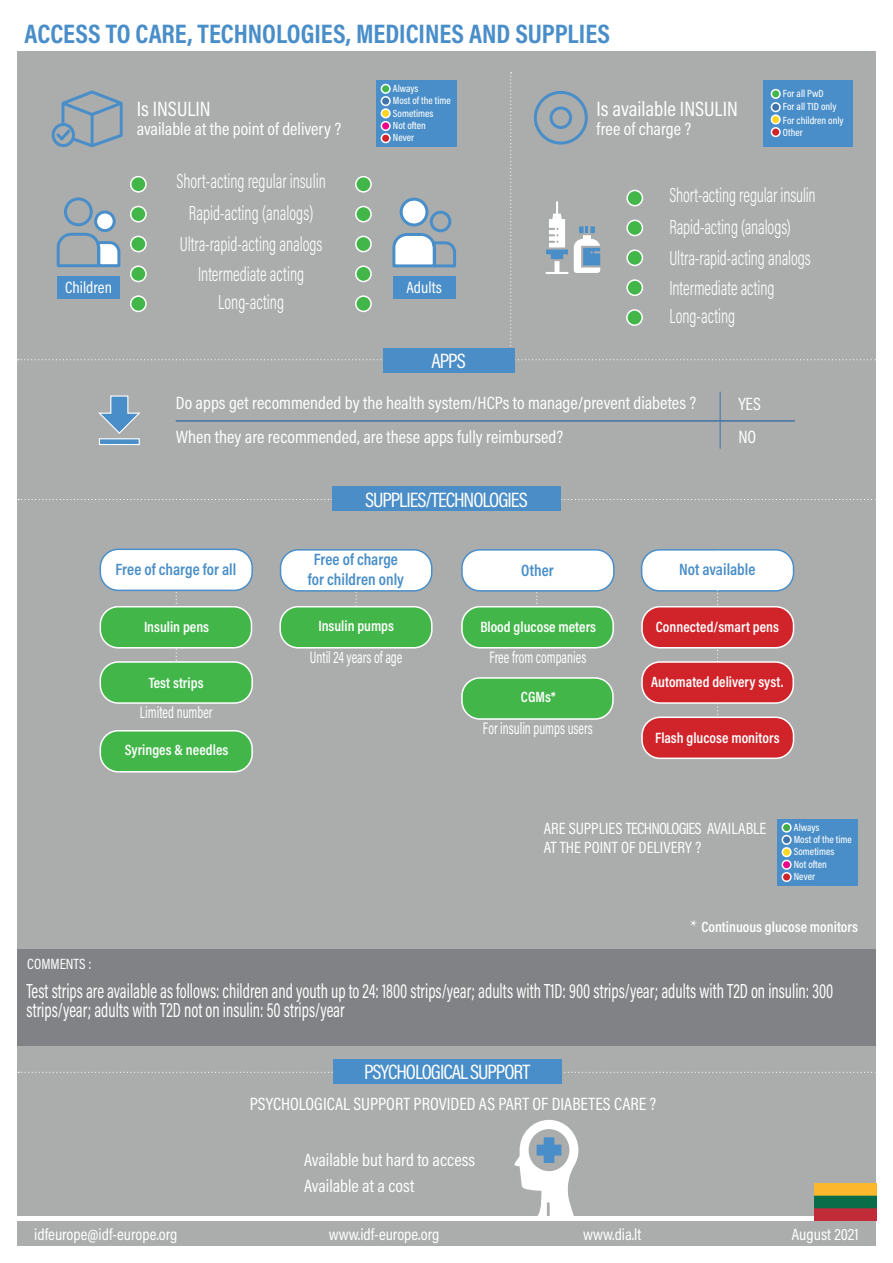
<style>
.page{position:relative;width:893px;height:1263px;background:#fff}
.page>*{position:absolute;margin:0;border:0;box-sizing:border-box;transform-origin:0 0}
.t1{font:700 27px "Acumin Pro Cond";color:#498ec8}
.t2{font:21px "Acumin Pro Cond";letter-spacing:-.045em;color:#fff}
.t3{font:21px "Acumin Pro Cond";color:#fff}
.t4{font:300 20.7px/30.3px "Acumin Pro Cond";color:#fff;text-align:center;scale:.8 1}
.t5{font:20.7px/19.8px "Acumin Pro Cond";color:#fff;scale:.8 1}
.t6{font:18px/34.2px "Acumin Pro Cond";color:#fff}
.t7{font:16.8px "Acumin Pro Cond";color:#fff;scale:.8 1}
.t8{font:16.5px/19.8px "Acumin Pro Cond";color:#fff}
.t9{font:600 16.5px/19.8px "Acumin Pro Cond";color:#498ec8;text-align:center}
.t10{font:600 15px "Acumin Pro Cond";color:#fff}
.t11{font:15px "Acumin Pro Cond";color:#fff}
.t12{font:500 10.5px/12.3px "Acumin Pro Cond";color:#fff}
.s1{font-family:"Minion Pro";font-weight:400;font-size:18px}
</style>
<div class="page">
<div style="left:17px;top:17px;width:859px;height:1229px;background:#aaadac"></div>
<div style="left:17px;top:949px;width:859px;height:97px;background:#808285"></div>
<svg style="left:18px;top:499px;width:858px;height:1px"></svg>
<div style="left:17px;top:17px;width:859px;height:34px;background:#fff"></div>
<hr style="left:176px;top:420px;width:619px;height:2px;background:#4174aa">
<hr style="left:720px;top:392px;width:1px;height:57px;background:#4174aa">
<svg style="left:98px;top:395px;width:43px;height:50px"></svg>
<svg style="left:18px;top:72px;width:858px;height:288px"></svg>
<svg style="left:514px;top:1120px;width:64px;height:96px"></svg>
<div style="left:383px;top:348px;width:131px;height:24px;background:#4a8dc7"></div>
<div style="left:332px;top:487px;width:229px;height:24px;background:#4a8dc7"></div>
<svg style="left:18px;top:1072px;width:858px;height:1px"></svg>
<div style="left:333px;top:1060px;width:228px;height:24px;background:#498ec8"></div>
<div style="left:18px;top:1216px;width:858px;height:5px;background:#fff"></div>
<div style="left:777px;top:819px;width:80px;height:67px;background:#498ec8"></div>
<div style="left:782px;top:823px;width:9px;height:9px;background:#42ab48;border-radius:50%"></div>
<div style="left:782px;top:822px;width:10px;height:11px;border:2px solid #fff;border-radius:50%"></div>
<div style="left:782px;top:836px;width:9px;height:8px;background:#4174aa;border-radius:50%"></div>
<div style="left:782px;top:835px;width:10px;height:10px;border:2px solid #fff;border-radius:50%"></div>
<div style="left:782px;top:848px;width:9px;height:8px;background:#fad725;border-radius:50%"></div>
<div style="left:782px;top:847px;width:10px;height:10px;border:2px solid #fff;border-radius:50%"></div>
<div style="left:782px;top:860px;width:9px;height:9px;background:#ed028c;border-radius:50%"></div>
<div style="left:782px;top:860px;width:10px;height:10px;border:2px solid #fff;border-radius:50%"></div>
<div style="left:782px;top:873px;width:9px;height:8px;background:#d1232a;border-radius:50%"></div>
<div style="left:782px;top:872px;width:10px;height:10px;border:2px solid #fff;border-radius:50%"></div>
<img style="left:814px;top:1184px;width:62px;height:37px">
<div style="left:627px;top:310px;width:15px;height:15px;background:#42b649;border-radius:50%"></div>
<div style="left:626px;top:309px;width:17px;height:17px;border:2px solid #fff;border-radius:50%"></div>
<svg style="left:176px;top:591px;width:1px;height:70px"></svg>
<div style="left:100px;top:607px;width:151px;height:41px;background:#42b649;border-radius:18px"></div>
<div style="left:100px;top:606px;width:152px;height:42px;border:2px solid #fff;border-radius:18px"></div>
<div style="left:100px;top:549px;width:152px;height:41px;background:#fff;border-radius:18px"></div>
<div style="left:100px;top:549px;width:153px;height:42px;border:2px solid #498ec8;border-radius:18px"></div>
<div style="left:462px;top:550px;width:152px;height:41px;background:#fff;border-radius:18px"></div>
<div style="left:461px;top:549px;width:154px;height:43px;border:2px solid #498ec8;border-radius:18px"></div>
<div style="left:281px;top:550px;width:151px;height:41px;background:#fff;border-radius:18px"></div>
<div style="left:280px;top:549px;width:152px;height:43px;border:2px solid #498ec8;border-radius:18px"></div>
<div style="left:280px;top:607px;width:152px;height:41px;background:#42b649;border-radius:18px"></div>
<div style="left:279px;top:606px;width:154px;height:42px;border:2px solid #fff;border-radius:18px"></div>
<div style="left:462px;top:678px;width:151px;height:41px;background:#42b649;border-radius:18px"></div>
<div style="left:461px;top:677px;width:153px;height:43px;border:2px solid #fff;border-radius:18px"></div>
<div style="left:100px;top:662px;width:152px;height:41px;background:#42b649;border-radius:18px"></div>
<div style="left:100px;top:661px;width:153px;height:43px;border:2px solid #fff;border-radius:18px"></div>
<div style="left:642px;top:550px;width:151px;height:41px;background:#fff;border-radius:18px"></div>
<div style="left:641px;top:549px;width:153px;height:43px;border:2px solid #498ec8;border-radius:18px"></div>
<svg style="left:717px;top:551px;width:2px;height:164px"></svg>
<div style="left:462px;top:607px;width:151px;height:41px;background:#42b649;border-radius:18px"></div>
<div style="left:461px;top:606px;width:153px;height:42px;border:2px solid #fff;border-radius:18px"></div>
<div style="left:642px;top:607px;width:151px;height:41px;background:#d1232a;border-radius:18px"></div>
<div style="left:641px;top:606px;width:153px;height:42px;border:2px solid #fff;border-radius:18px"></div>
<div style="left:100px;top:731px;width:152px;height:41px;background:#42b649;border-radius:18px"></div>
<div style="left:100px;top:730px;width:153px;height:42px;border:2px solid #fff;border-radius:18px"></div>
<div style="left:642px;top:717px;width:151px;height:41px;background:#d1232a;border-radius:18px"></div>
<div style="left:641px;top:716px;width:153px;height:43px;border:2px solid #fff;border-radius:18px"></div>
<div style="left:642px;top:662px;width:151px;height:41px;background:#d1232a;border-radius:18px"></div>
<div style="left:641px;top:661px;width:153px;height:43px;border:2px solid #fff;border-radius:18px"></div>
<h1 class="t1" style="left:25px;top:15px;width:587px">ACCESS TO CARE, TECHNOLOGIES, MEDICINES AND SUPPLIES</h1>
<p class="t3" style="left:137px;top:95px;width:75px">Is INSULIN</p>
<p class="t6" style="left:137px;top:111px;width:206px">available at the point of delivery ?</p>
<p class="t12" style="left:393px;top:82px;width:59px">Always<br>Most of the time<br>Sometimes<br>Not often<br>Never</p>
<p class="t3" style="left:597px;top:95px;width:143px">Is available INSULIN</p>
<p class="t6" style="left:597px;top:111px;width:96px">free of charge ?</p>
<p class="t12" style="left:783px;top:87px;width:62px;line-height:13px">For all PwD<br>For all T1D only<br>For children only<br>Other</p>
<p class="t4" style="left:176px;top:166px;width:188px">Short-acting regular insulin<br>Rapid-acting (analogs)<br>Ultra-rapid-acting analogs<br>Intermediate acting<br>Long-acting</p>
<p class="t8" style="left:65px;top:277px;width:48px">Children</p>
<p class="t8" style="left:406px;top:277px;width:37px">Adults</p>
<p class="t2" style="left:432px;top:347px;width:36px">APPS</p>
<p class="t4" style="left:669px;top:179px;width:184px;line-height:30.8px;text-align:left">Short-acting regular insulin<br>Rapid-acting (analogs)<br>Ultra-rapid-acting analogs<br>Intermediate acting</p>
<p class="t4" style="left:669px;top:301px;width:84px">Long-acting</p>
<p class="t6" style="left:176px;top:385px;width:522px">Do apps get recommended by the health system/HCPs to manage/prevent diabetes ?<br>When they are recommended, are these apps fully reimbursed?</p>
<p class="t6" style="left:738px;top:387px;width:24px;line-height:33.2px">YES<br>NO</p>
<p class="t2" style="left:365px;top:486px;width:164px">SUPPLIES/TECHNOLOGIES</p>
<p class="t9" style="left:308px;top:549px;width:98px">Free of charge for children only</p>
<p class="t10" style="left:318px;top:616px;width:77px">Insulin pumps</p>
<p class="t9" style="left:116px;top:559px;width:122px">Free of charge for all</p>
<p class="t9" style="left:521px;top:560px;width:34px">Other</p>
<p class="t10" style="left:480px;top:616px;width:117px">Blood glucose meters</p>
<p class="t7" style="left:489px;top:646px;width:123px">Free from companies</p>
<p class="t10" style="left:144px;top:617px;width:67px">Insulin pens</p>
<p class="t7" style="left:310px;top:646px;width:117px">Until 24 years of age</p>
<p class="t10" style="left:149px;top:673px;width:56px">Test strips</p>
<p class="t7" style="left:140px;top:701px;width:92px">Limited number</p>
<p class="t10" style="left:125px;top:740px;width:105px">Syringes &amp; needles</p>
<p class="t10" style="left:521px;top:687px;width:36px">CGMs*</p>
<p class="t7" style="left:483px;top:717px;width:139px">For insulin pumps users</p>
<p class="t9" style="left:679px;top:559px;width:78px">Not available</p>
<p class="t10" style="left:656px;top:616px;width:125px">Connected/smart pens</p>
<p class="t10" style="left:651px;top:672px;width:134px">Automated delivery syst.</p>
<p class="t10" style="left:655px;top:728px;width:126px">Flash glucose monitors</p>
<p class="t11" style="left:27px;top:954px;width:66px">COMMENTS :</p>
<p class="t8" style="left:544px;top:818px;width:224px">ARE SUPPLIES TECHNOLOGIES AVAILABLE<br>AT THE POINT OF DELIVERY ?</p>
<p class="t12" style="left:794px;top:821px;width:59px">Always<br>Most of the time<br>Sometimes<br>Not often<br>Never</p>
<p class="t10" style="left:690px;top:917px;width:170px"><span class="s1">*</span> Continuous glucose monitors</p>
<p class="t5" style="left:27px;top:980px;width:1010px">Test strips are available as follows: children and youth up to 24: 1800 strips/year; adults with T1D: 900 strips/year; adults with T2D on insulin: 300 strips/year; adults with T2D not on insulin: 50 strips/year</p>
<p class="t2" style="left:364px;top:1058px;width:168px">PSYCHOLOGICAL SUPPORT</p>
<p class="t6" style="left:250px;top:1086px;width:408px">PSYCHOLOGICAL SUPPORT PROVIDED AS PART OF DIABETES CARE ?</p>
<p class="t6" style="left:304px;top:1146px;width:173px;line-height:26.2px">Available but hard to access<br>Available at a cost</p>
<p class="t8" style="left:34px;top:1224px;width:145px">idfeurope@idf-europe.org</p>
<p class="t8" style="left:329px;top:1224px;width:112px">www.idf-europe.org</p>
<p class="t8" style="left:583px;top:1224px;width:60px">www.dia.lt</p>
<p class="t8" style="left:792px;top:1224px;width:68px">August 2021</p>
</div>
